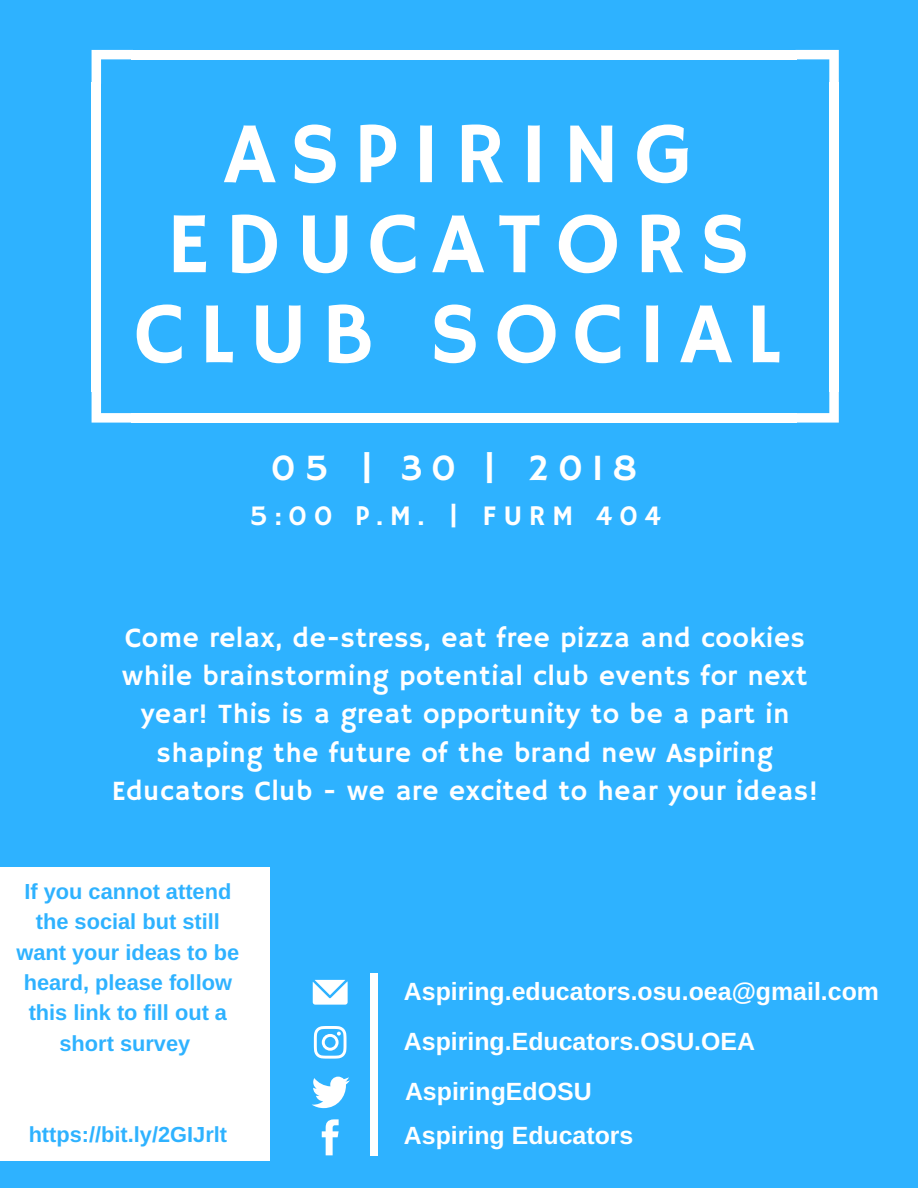
<style>
.page{position:relative;width:918px;height:1188px;background:#2eb2ff}
.page>*{position:absolute;margin:0;border:0;box-sizing:border-box;transform-origin:0 0}
.t1{font:87.15px/90px "Hammersmith One";letter-spacing:.16em;color:#fff;text-align:center}
.t2{font:37.35px "Hammersmith One";letter-spacing:.23em;color:#fff}
.t3{font:28.5px "Hammersmith One";letter-spacing:.23em;color:#fff}
.t4{font:28.05px/38.2px "Hammersmith One";letter-spacing:.02em;color:#fff;text-align:center}
.t5{font:700 24.9px/50.1px "Arimo";color:#fff}
.t6{font:700 21.75px/30.3px "Arimo";color:#2eb2ff;text-align:center}
</style>
<div class="page">
<svg style="left:92px;top:50px;width:41px;height:33px"></svg>
<div style="left:92px;top:82px;width:9px;height:309px;background:#fff"></div>
<svg style="left:92px;top:390px;width:39px;height:33px"></svg>
<div style="left:131px;top:413px;width:666px;height:10px;background:#fff"></div>
<svg style="left:797px;top:391px;width:42px;height:32px"></svg>
<div style="left:829px;top:82px;width:10px;height:309px;background:#fff"></div>
<div style="left:131px;top:50px;width:666px;height:9px;background:#fff"></div>
<svg style="left:795px;top:50px;width:44px;height:32px"></svg>
<svg style="left:322px;top:1119px;width:17px;height:36px"></svg>
<svg style="left:314px;top:1026px;width:32px;height:33px"></svg>
<svg style="left:312px;top:1077px;width:38px;height:31px"></svg>
<svg style="left:313px;top:980px;width:35px;height:25px"></svg>
<div style="left:370px;top:1110px;width:8px;height:46px;background:#fff"></div>
<div style="left:370px;top:973px;width:8px;height:46px;background:#fff"></div>
<div style="left:370px;top:1017px;width:8px;height:94px;background:#fff"></div>
<div style="left:0;top:867px;width:270px;height:294px;background:#fff"></div>
<h1 class="t1" style="left:134px;top:113px;width:649px">ASPIRING<br>EDUCATORS<br>CLUB SOCIAL</h1>
<h2 class="t2" style="left:271px;top:447px;width:368px">05 | 30 | 2018</h2>
<p class="t3" style="left:249px;top:500px;width:413px">5:00 P.M. | FURM 404</p>
<p class="t4" style="left:112px;top:620px;width:708px">Come relax, de-stress, eat free pizza and cookies while brainstorming potential club events for next year! This is a great opportunity to be a part in shaping the future of the brand new Aspiring Educators Club - we are excited to hear your ideas!</p>
<p class="t6" style="left:17px;top:876px;width:224px">If you cannot attend the social but still want your ideas to be heard, please follow this link to fill out a short survey</p>
<p class="t6" style="left:29px;top:1119px;width:200px">https://bit.ly/2GIJrlt</p>
<p class="t5" style="left:404px;top:966px;width:477px">Aspiring.educators.osu.oea@gmail.com<br>Aspiring.Educators.OSU.OEA<br>AspiringEdOSU</p>
<p class="t5" style="left:404px;top:1110px;width:231px">Aspiring Educators</p>
</div>
